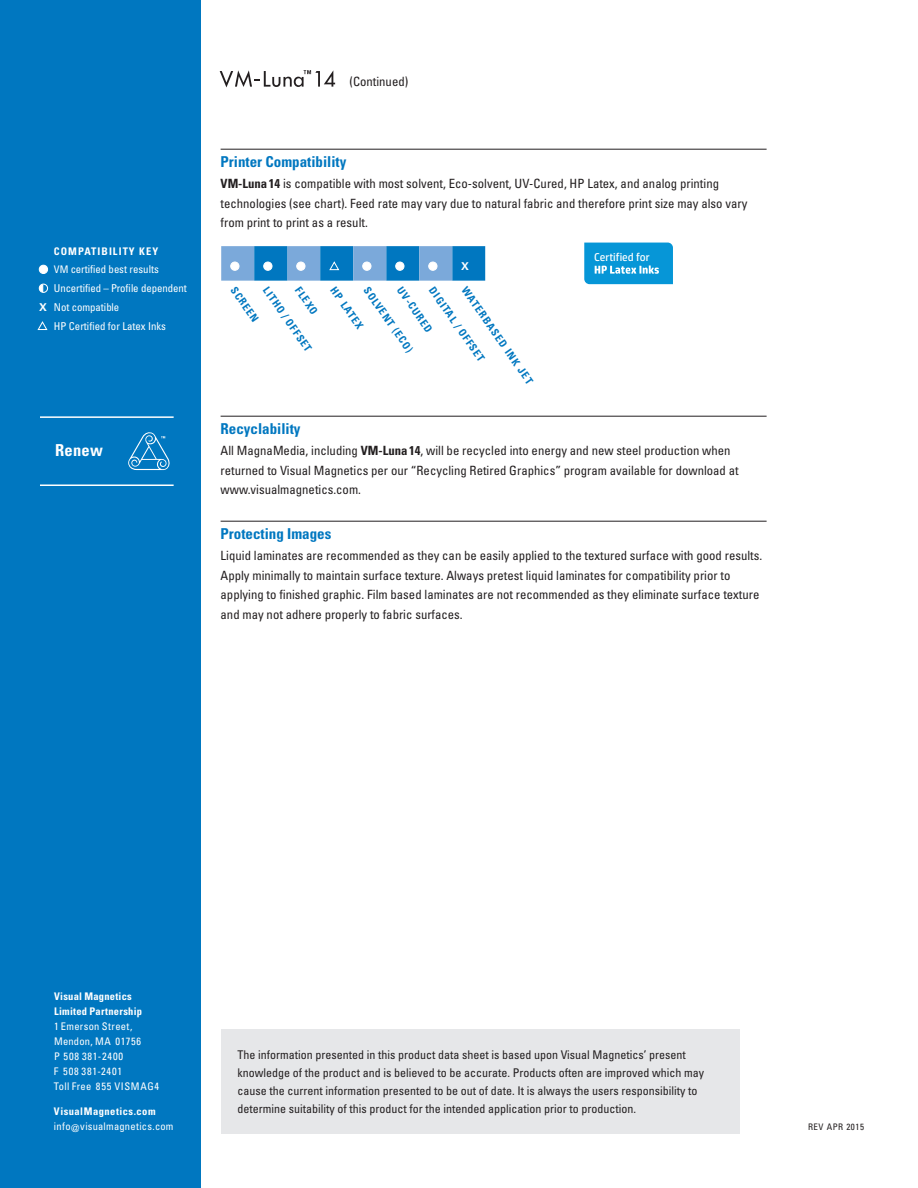
<style>
.page{position:relative;width:918px;height:1188px;background:#fff}
.page>*{position:absolute;margin:0;border:0;box-sizing:border-box;transform-origin:0 0}
.t1{font:700 condensed 16.5px "Univers";letter-spacing:.015em;color:#fff}
.t2{font:700 condensed 15px "Univers";color:#0077c0}
.t3{font:condensed 12.75px/19.5px "Univers";color:#231f20}
.t4{font:condensed 12px/18px "Univers";color:#231f20}
.t5{font:11.25px "HP Simplified";color:#fff}
.t6{font:condensed 10.8px "Univers";color:#fff}
.t7{font:700 10.8px "Univers";color:#fff}
.t8{font:condensed 10.5px/15px "Univers";letter-spacing:.04em;color:#fff}
.t9{font:700 condensed 10.5px "Univers";color:#0077c0}
.t10{font:700 condensed 10.5px/15px "Univers";letter-spacing:.02em;color:#fff}
.t11{font:700 condensed 10.5px "Univers";letter-spacing:.04em;color:#fff}
.t12{font:700 condensed 10.5px "Univers";letter-spacing:.1em;color:#fff}
.t13{font:condensed 9px "Univers";letter-spacing:.06em;color:#231f20}
.s1{font-size:10.5px}
.s2{font-weight:700;font-stretch:normal}
.s3{font-weight:700}
</style>
<div class="page">
<div style="left:0;top:0;width:200px;height:1188px;background:#0077c0"></div>
<div style="left:221px;top:1030px;width:519px;height:104px;background:#e6e7e9"></div>
<hr style="left:221px;top:149px;width:546px;height:1px;background:#231f20">
<hr style="left:221px;top:416px;width:546px;height:1px;background:#231f20">
<hr style="left:221px;top:521px;width:546px;height:1px;background:#231f20">
<svg style="left:220px;top:70px;width:115px;height:17px"></svg>
<svg style="left:584px;top:243px;width:89px;height:41px;background:#189dd9"></svg>
<svg style="left:128px;top:432px;width:42px;height:39px"></svg>
<hr style="left:40px;top:416px;width:134px;height:2px;background:#fff">
<hr style="left:40px;top:485px;width:134px;height:1px;background:#fff">
<div style="left:39px;top:265px;width:9px;height:9px;background:#fff;border-radius:50%"></div>
<div style="left:39px;top:265px;width:9px;height:9px;border:1px solid #fff;border-radius:50%"></div>
<div style="left:39px;top:284px;width:9px;height:9px;border:1px solid #fff;border-radius:50%"></div>
<svg style="left:39px;top:284px;width:5px;height:9px"></svg>
<svg style="left:37px;top:321px;width:11px;height:9px"></svg>
<svg style="left:221px;top:246px;width:264px;height:35px;background:#4695cf"></svg>
<div style="left:363px;top:262px;width:8px;height:8px;background:#fff;border-radius:50%"></div>
<div style="left:362px;top:262px;width:10px;height:9px;border:1px solid #fff;border-radius:50%"></div>
<div style="left:396px;top:262px;width:8px;height:8px;background:#fff;border-radius:50%"></div>
<div style="left:395px;top:262px;width:10px;height:9px;border:1px solid #fff;border-radius:50%"></div>
<div style="left:429px;top:262px;width:8px;height:8px;background:#fff;border-radius:50%"></div>
<div style="left:428px;top:262px;width:10px;height:9px;border:1px solid #fff;border-radius:50%"></div>
<p class="t3" style="left:350px;top:71px;width:60px">(Continued)</p>
<p class="t12" style="left:54px;top:245px;width:106px">COMPATIBILITY KEY</p>
<p class="t6" style="left:54px;top:263px;width:106px"><span class="s1">VM</span> certified best results</p>
<p class="t6" style="left:54px;top:282px;width:135px">Uncertified – Profile dependent</p>
<p class="t6" style="left:39px;top:300px;width:82px"><span class="s2">X</span> Not compatible</p>
<p class="t6" style="left:54px;top:319px;width:114px">HP Certified for Latex Inks</p>
<p class="t1" style="left:55px;top:440px;width:49px">Renew</p>
<p class="t2" style="left:221px;top:153px;width:127px">Printer Compatibility</p>
<p class="t3" style="left:221px;top:174px;width:528px"><span class="s3">VM-Luna14</span> is compatible with most solvent, Eco-solvent, UV-Cured, HP Latex, and analog printing technologies (see chart). Feed rate may vary due to natural fabric and therefore print size may also vary from print to print as a result.</p>
<p class="t7" style="left:461px;top:259px;width:9px">X</p>
<p class="t9" style="left:469px;top:284px;width:117px;rotate:55deg">WATERBASED INK JET</p>
<p class="t9" style="left:238px;top:284px;width:42px;rotate:55deg">SCREEN</p>
<p class="t9" style="left:271px;top:284px;width:78px;rotate:55deg">LITHO / OFFSET</p>
<p class="t9" style="left:303px;top:284px;width:32px;rotate:55deg">FLEXO</p>
<p class="t9" style="left:338px;top:284px;width:50px;rotate:55deg">HP LATEX</p>
<p class="t9" style="left:372px;top:284px;width:79px;rotate:55deg">SOLVENT (ECO)</p>
<p class="t9" style="left:405px;top:284px;width:54px;rotate:55deg">UV-CURED</p>
<p class="t9" style="left:437px;top:284px;width:90px;rotate:55deg">DIGITAL / OFFSET</p>
<p class="t5" style="left:594px;top:251px;width:57px">Certified for</p>
<p class="t2" style="left:221px;top:420px;width:82px">Recyclability</p>
<p class="t3" style="left:221px;top:441px;width:520px">All MagnaMedia, including <span class="s3">VM-Luna 14</span>, will be recycled into energy and new steel production when returned to Visual Magnetics per our “Recycling Retired Graphics” program available for download at www.visualmagnetics.com.</p>
<p class="t2" style="left:221px;top:525px;width:112px">Protecting Images</p>
<p class="t3" style="left:221px;top:546px;width:543px">Liquid laminates are recommended as they can be easily applied to the textured surface with good results.<br>Apply minimally to maintain surface texture. Always pretest liquid laminates for compatibility prior to applying to finished graphic. Film based laminates are not recommended as they eliminate surface texture and may not adhere properly to fabric surfaces.</p>
<p class="t10" style="left:54px;top:989px;width:90px">Visual Magnetics<br>Limited Partnership</p>
<p class="t8" style="left:54px;top:1018px;width:107px">1 Emerson Street,<br>Mendon, MA 01756<br>P 508 381-2400<br>F 508 381-2401<br>Toll Free 855 VISMAG4</p>
<p class="t11" style="left:54px;top:1105px;width:103px">VisualMagnetics.com</p>
<p class="t8" style="left:54px;top:1119px;width:121px">info@visualmagnetics.com</p>
<p class="t13" style="left:808px;top:1121px;width:57px">REV Apr 2015</p>
<p class="t4" style="left:238px;top:1046px;width:468px">The information presented in this product data sheet is based upon Visual Magnetics’ present knowledge of the product and is believed to be accurate. Products often are improved which may cause the current information presented to be out of date. It is always the users responsibility to determine suitability of this product for the intended application prior to production.</p>
</div>
